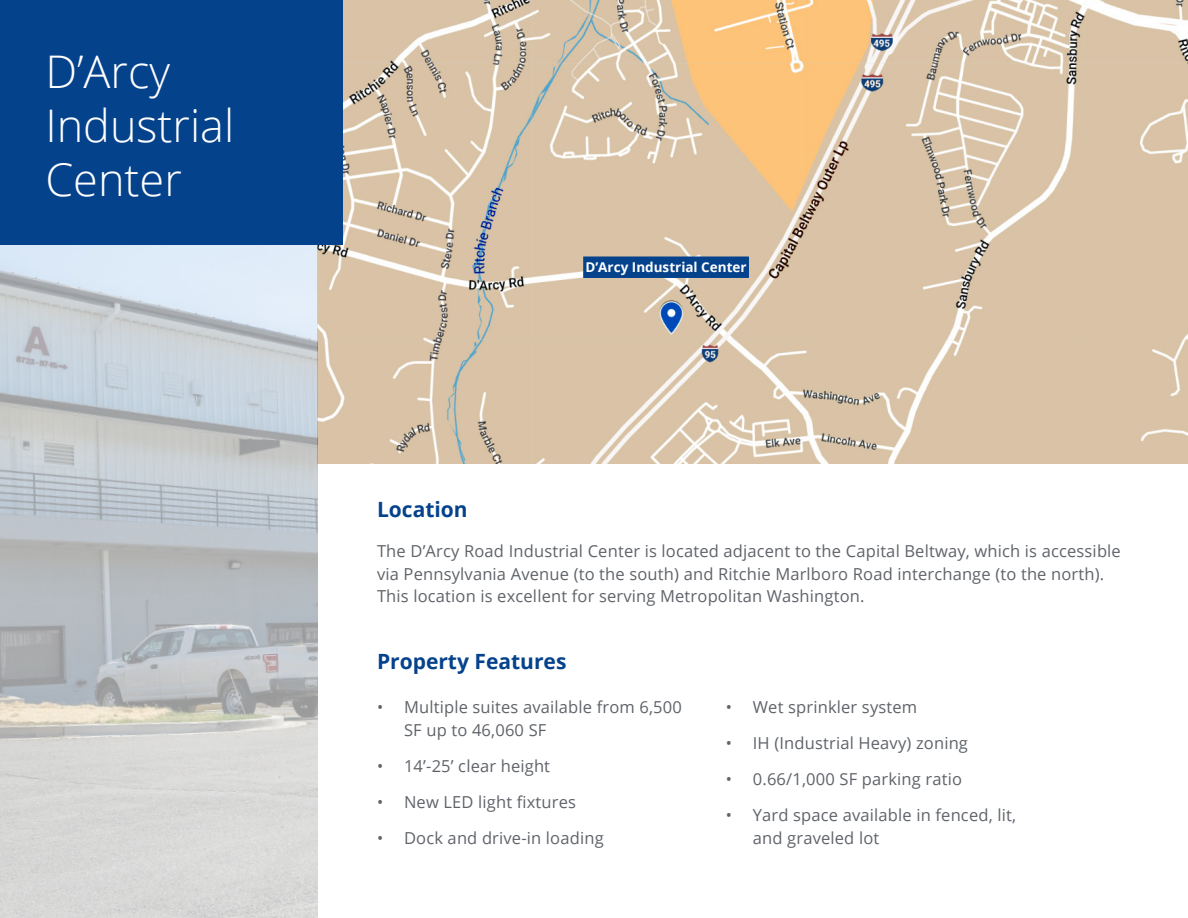
<style>
.page{position:relative;width:1188px;height:918px;background:#fff}
.page>*{position:absolute;margin:0;border:0;box-sizing:border-box;transform-origin:0 0}
.t1{font:300 45px "Open Sans";color:#fff}
.t2{font:700 21px "Open Sans";color:#05428c}
.t3{font:16.5px/22.5px "Open Sans";letter-spacing:.01em;color:#5f6369}
.t4{font:700 13.5px "Open Sans";color:#fff}
</style>
<div class="page">
<img style="left:318px;top:0;width:870px;height:463px">
<img style="left:0;top:244px;width:318px;height:674px">
<div style="left:0;top:0;width:343px;height:244px;background:#05428c"></div>
<div style="left:584px;top:257px;width:164px;height:20px;background:#05428c"></div>
<div style="left:583px;top:256px;width:166px;height:22px;border:2px solid #05428c"></div>
<p class="t1" style="left:45px;top:41px;width:126px">D’Arcy</p>
<p class="t1" style="left:45px;top:95px;width:190px">Industrial</p>
<p class="t1" style="left:45px;top:149px;width:138px">Center</p>
<p class="t2" style="left:377px;top:495px;width:92px">Location</p>
<p class="t4" style="left:585px;top:258px;width:163px">D’Arcy Industrial Center</p>
<p class="t3" style="left:377px;top:540px;width:745px">The D’Arcy Road Industrial Center is located adjacent to the Capital Beltway, which is accessible via Pennsylvania Avenue (to the south) and Ritchie Marlboro Road interchange (to the north).<br>This location is excellent for serving Metropolitan Washington.</p>
<p class="t2" style="left:377px;top:647px;width:191px">Property Features</p>
<p class="t3" style="left:404px;top:695px;width:279px;text-indent:-27px">• Multiple suites available from 6,500<br>SF up to 46,060 SF</p>
<p class="t3" style="left:377px;top:754px;width:175px">• 14’-25’ clear height</p>
<p class="t3" style="left:377px;top:790px;width:201px">• New LED light fixtures</p>
<p class="t3" style="left:377px;top:826px;width:228px">• Dock and drive-in loading</p>
<p class="t3" style="left:726px;top:695px;width:193px">• Wet sprinkler system</p>
<p class="t3" style="left:726px;top:731px;width:244px">• IH (Industrial Heavy) zoning</p>
<p class="t3" style="left:726px;top:767px;width:238px">• 0.66/1,000 SF parking ratio</p>
<p class="t3" style="left:753px;top:803px;width:265px;text-indent:-27px">• Yard space available in fenced, lit, and graveled lot</p>
</div>
